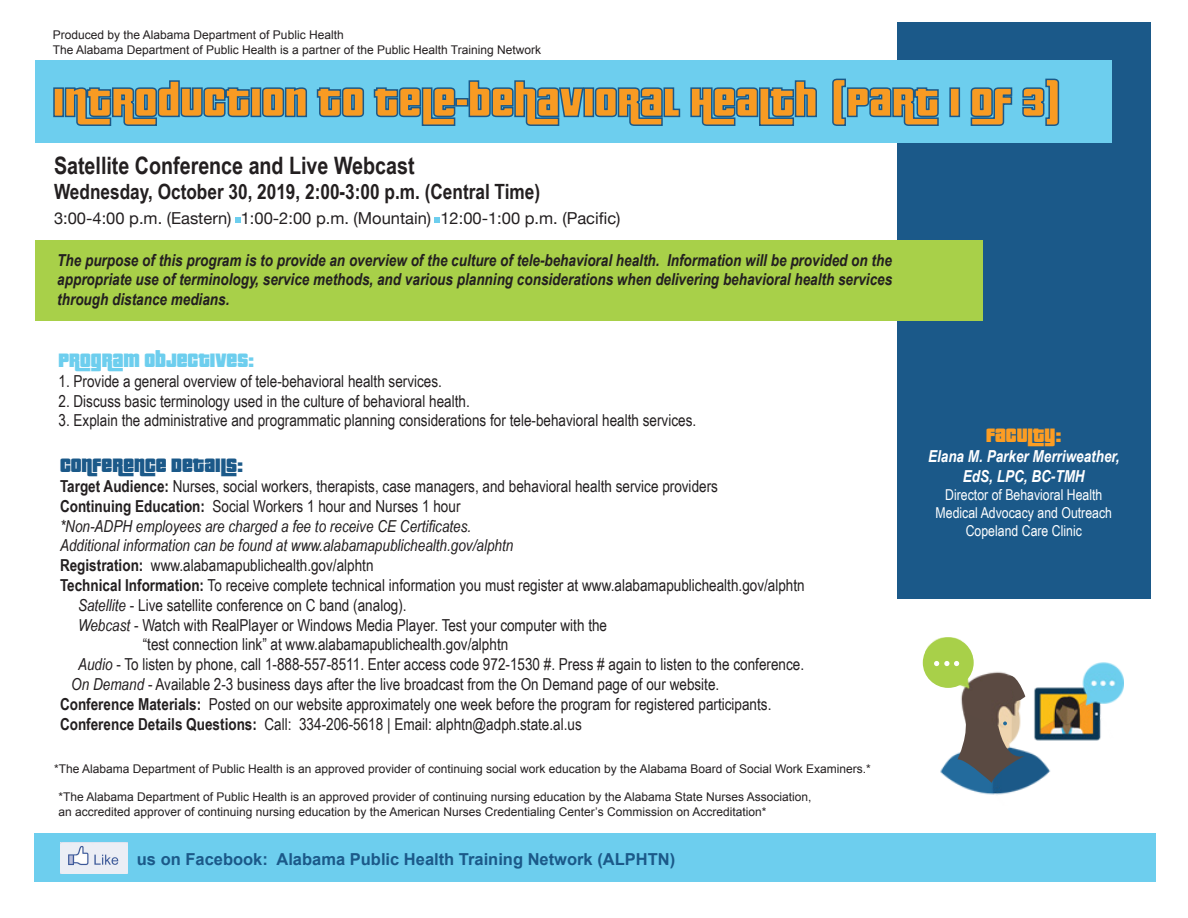
<style>
.page{position:relative;width:1188px;height:918px;background:#fff}
.page>*{position:absolute;margin:0;border:0;box-sizing:border-box;transform-origin:0 0}
.t1{font:700 24px "Arial Narrow";color:#231f20}
.t2{font:700 21px "Arial Narrow";color:#231f20}
.t3{font:21px "Pricedown Bl";color:#1b5989}
.t4{font:21px "Pricedown Bl";color:#6dceee}
.t5{font:21px "Pricedown Bl";color:#fc9d23}
.t6{font:16.5px/19.8px "Arial Narrow";color:#231f20}
.t7{font:italic 700 16.5px "Arial Narrow";color:#231f20}
.t8{font:italic 16.5px/19.8px "Arial Narrow";color:#231f20}
.t9{font:16.5px "Helvetica Neue";color:#231f20}
.t10{font:700 16.5px "Arial";color:#1b5989}
.t11{font:italic 700 16.5px/19.8px "Arial Narrow";color:#fff;text-align:center}
.t12{font:15px "Arial Narrow";color:#fff}
.t13{font:12px/14.4px "Arial";color:#231f20}
.s1{font-weight:700}
.s2{font-weight:700;font-style:normal}
.s3{font-style:normal}
.s4{font-style:italic}
</style>
<div class="page">
<div style="left:897px;top:22px;width:253px;height:576px;background:#1b5989"></div>
<div style="left:35px;top:240px;width:947px;height:81px;background:#a8d049"></div>
<div style="left:34px;top:834px;width:1122px;height:48px;background:#6dceee"></div>
<img style="left:60px;top:842px;width:67px;height:31px">
<svg style="left:236px;top:218px;width:5px;height:5px"></svg>
<svg style="left:434px;top:218px;width:6px;height:5px"></svg>
<div style="left:35px;top:61px;width:1077px;height:82px;background:#6dceee"></div>
<img style="left:925px;top:637px;width:198px;height:158px">
<div style="left:923px;top:638px;width:51px;height:50px;background:#a8d049;border-radius:50%"></div>
<svg style="left:934px;top:661px;width:25px;height:5px"></svg>
<svg style="left:53px;top:78px;width:1007px;height:48px"></svg>
<svg style="left:957px;top:713px;width:68px;height:70px;background:#707579"></svg>
<svg style="left:1008px;top:671px;width:22px;height:31px"></svg>
<p class="t13" style="left:53px;top:28px;width:292px">Produced by the Alabama Department of Public Health</p>
<p class="t13" style="left:53px;top:43px;width:490px">The Alabama Department of Public Health is a partner of the Public Health Training Network</p>
<p class="t1" style="left:54px;top:147px;width:362px">Satellite Conference and Live Webcast</p>
<p class="t2" style="left:54px;top:176px;width:488px">Wednesday, October 30, 2019, 2:00-3:00 p.m. (Central Time)</p>
<p class="t9" style="left:54px;top:209px;width:568px">3:00-4:00 p.m. (Eastern) 1:00-2:00 p.m. (Mountain) 12:00-1:00 p.m. (Pacific)</p>
<p class="t7" style="left:57px;top:247px;width:836px">The purpose of this program is to provide an overview of the culture of tele-behavioral health. Information will be provided on the</p>
<p class="t7" style="left:57px;top:267px;width:836px">appropriate use of terminology, service methods, and various planning considerations when delivering behavioral health services</p>
<p class="t7" style="left:57px;top:287px;width:174px">through distance medians.</p>
<p class="t4" style="left:58px;top:349px;width:197px">PROGRAM OBJECTIVES:</p>
<p class="t6" style="left:58px;top:371px;width:385px">1. Provide a general overview of tele-behavioral health services.</p>
<p class="t6" style="left:58px;top:390px;width:413px">2. Discuss basic terminology used in the culture of behavioral health.</p>
<p class="t6" style="left:58px;top:410px;width:639px">3. Explain the administrative and programmatic planning considerations for tele-behavioral health services.</p>
<p class="t3" style="left:60px;top:455px;width:185px">CONFERENCE DETAILS:</p>
<p class="t6" style="left:60px;top:476px;width:659px"><span class="s1">Target Audience:</span> Nurses, social workers, therapists, case managers, and behavioral health service providers</p>
<p class="t8" style="left:60px;top:496px;width:455px"><span class="s2">Continuing Education:</span> <span class="s3">Social Workers 1 hour and Nurses 1 hour </span>*Non-ADPH employees are charged a fee to receive CE Certificates.<br>Additional information can be found at www.alabamapublichealth.gov/alphtn <span class="s2">Registration:</span> <span class="s3">www.alabamapublichealth.gov/alphtn</span></p>
<p class="t6" style="left:60px;top:575px;width:746px"><span class="s1">Technical Information:</span> To receive complete technical information you must register at www.alabamapublichealth.gov/alphtn</p>
<p class="t6" style="left:78px;top:595px;width:330px"><span class="s4">Satellite</span> - Live satellite conference on C band (analog).</p>
<p class="t6" style="left:78px;top:614px;width:531px"><span class="s4">Webcast</span> - Watch with RealPlayer or Windows Media Player. Test your computer with the</p>
<p class="t6" style="left:143px;top:634px;width:367px">“test connection link” at www.alabamapublichealth.gov/alphtn</p>
<p class="t6" style="left:78px;top:654px;width:728px"><span class="s4">Audio</span> - To listen by phone, call 1-888-557-8511. Enter access code 972-1530 #. Press # again to listen to the conference.</p>
<p class="t6" style="left:71px;top:674px;width:650px"><span class="s4">On Demand</span> - Available 2-3 business days after the live broadcast from the On Demand page of our website.</p>
<p class="t6" style="left:60px;top:694px;width:713px"><span class="s1">Conference Materials:</span> Posted on our website approximately one week before the program for registered participants.<br><span class="s1">Conference Details Questions:</span> Call: 334-206-5618 | Email: alphtn@adph.state.al.us</p>
<p class="t13" style="left:54px;top:762px;width:818px">*The Alabama Department of Public Health is an approved provider of continuing social work education by the Alabama Board of Social Work Examiners.*</p>
<p class="t13" style="left:58px;top:790px;width:755px">*The Alabama Department of Public Health is an approved provider of continuing nursing education by the Alabama State Nurses Association, an accredited approver of continuing nursing education by the American Nurses Credentialing Center’s Commission on Accreditation*</p>
<p class="t10" style="left:137px;top:849px;width:540px">us on Facebook: Alabama Public Health Training Network (ALPHTN)</p>
<p class="t5" style="left:986px;top:425px;width:77px">FACULTY:</p>
<p class="t11" style="left:928px;top:445px;width:193px">Elana M. Parker Merriweather,<br>EdS, LPC, BC-TMH</p>
<p class="t12" style="left:945px;top:484px;width:159px">Director of Behavioral Health</p>
<p class="t12" style="left:936px;top:502px;width:178px">Medical Advocacy and Outreach</p>
<p class="t12" style="left:966px;top:520px;width:118px">Copeland Care Clinic</p>
</div>
